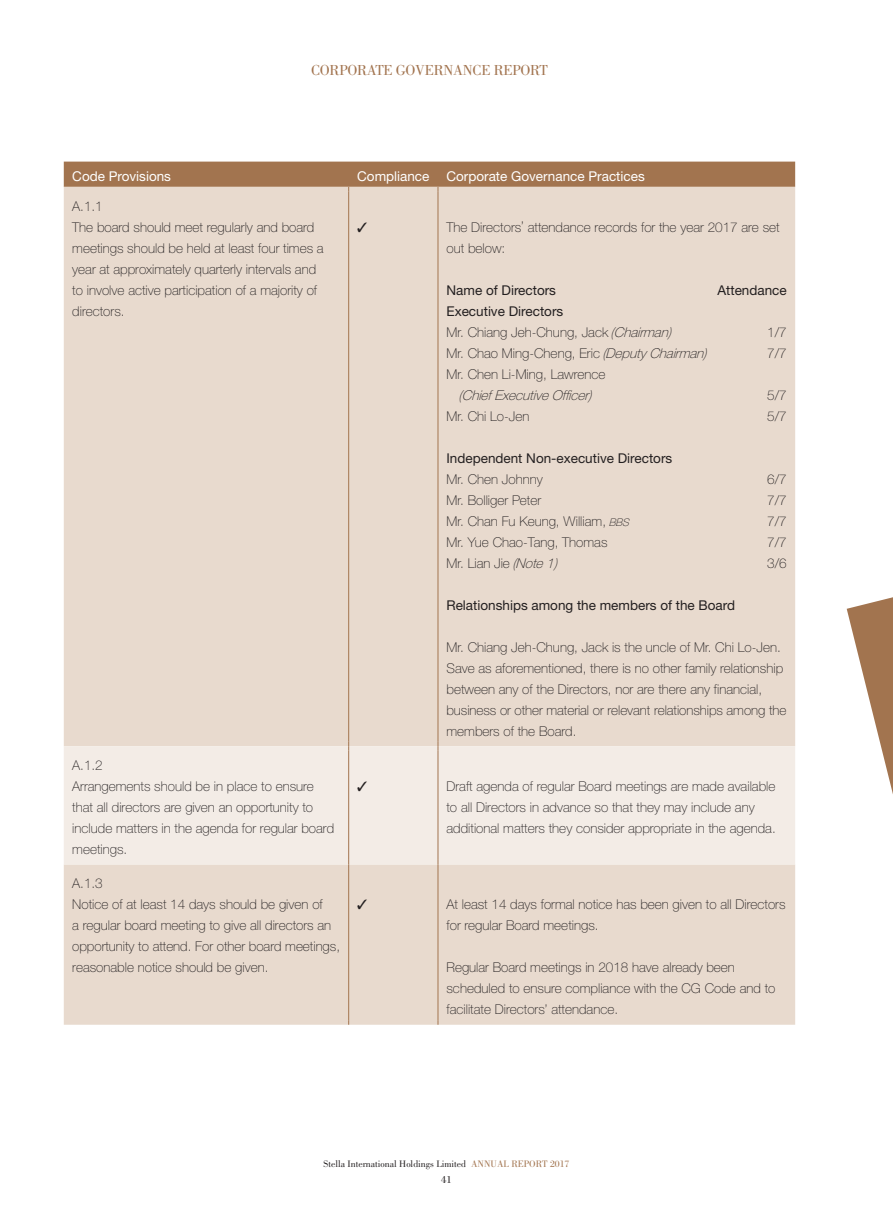
<style>
.page{position:relative;width:893px;height:1212px;background:#fff}
.page>*{position:absolute;margin:0;border:0;box-sizing:border-box;transform-origin:0 0}
.t1{font:15px "Bodoni Std";letter-spacing:-.02em;color:#a2744f}
.Body_Text{font:100 13.5px/21px "Helvetica Neue LT Std";color:#231f20}
.Body_Text-2{font:13.5px "Helvetica Neue LT Std";color:#231f20}
.Body_Text-3{font:13.5px "Helvetica Neue LT Std";color:#fff}
.Body_Text-4{font:italic 100 13.5px "Helvetica Neue LT Std";color:#231f20}
.t2{font:10.5px "Bodoni Std";color:#231f20}
.t3{font:9.75px "Bodoni Std";color:#231f20}
.s1{font-style:italic}
.s2{font-style:italic;font-size:10.5px}
.s3{color:#a2744f}
</style>
<div class="page">
<svg style="left:847px;top:597px;width:46px;height:197px"></svg>
<div style="left:64px;top:191px;width:731px;height:834px;background:#e8dace"></div>
<div style="left:64px;top:746px;width:731px;height:118px;background:#f3ece6"></div>
<svg style="left:64px;top:162px;width:731px;height:29px;background:#ac8361"></svg>
<hr style="left:348px;top:191px;width:1px;height:551px;background:#a2744f">
<hr style="left:438px;top:191px;width:1px;height:551px;background:#a2744f">
<hr style="left:348px;top:751px;width:1px;height:109px;background:#a2744f">
<hr style="left:438px;top:751px;width:1px;height:109px;background:#a2744f">
<hr style="left:348px;top:869px;width:1px;height:151px;background:#a2744f">
<hr style="left:438px;top:869px;width:1px;height:151px;background:#a2744f">
<svg style="left:358px;top:222px;width:9px;height:10px"></svg>
<svg style="left:358px;top:781px;width:9px;height:10px"></svg>
<svg style="left:358px;top:900px;width:9px;height:9px"></svg>
<p class="t1" style="left:311px;top:62px;width:238px">CORPORATE GOVERNANCE REPORT</p>
<p class="Body_Text-3" style="left:72px;top:168px;width:100px">Code Provisions</p>
<p class="Body_Text-3" style="left:357px;top:168px;width:74px">Compliance</p>
<p class="Body_Text-3" style="left:446px;top:168px;width:200px">Corporate Governance Practices</p>
<p class="Body_Text" style="left:72px;top:195px;width:32px">A.1.1</p>
<p class="Body_Text" style="left:72px;top:216px;width:253px">The board should meet regularly and board meetings should be held at least four times a year at approximately quarterly intervals and to involve active participation of a majority of directors.</p>
<p class="Body_Text" style="left:446px;top:216px;width:335px">The Directors’ attendance records for the year 2017 are set out below:</p>
<p class="Body_Text-2" style="left:446px;top:282px;width:111px">Name of Directors</p>
<p class="Body_Text-2" style="left:717px;top:282px;width:71px">Attendance</p>
<p class="Body_Text-2" style="left:446px;top:303px;width:118px">Executive Directors</p>
<p class="Body_Text" style="left:446px;top:321px;width:230px">Mr. Chiang Jeh-Chung, Jack <span class="s1">(Chairman)</span></p>
<p class="Body_Text" style="left:767px;top:321px;width:21px">1/7</p>
<p class="Body_Text" style="left:446px;top:342px;width:266px">Mr. Chao Ming-Cheng, Eric <span class="s1">(Deputy Chairman)</span></p>
<p class="Body_Text" style="left:767px;top:342px;width:21px">7/7</p>
<p class="Body_Text" style="left:446px;top:363px;width:160px">Mr. Chen Li-Ming, Lawrence</p>
<p class="Body_Text-4" style="left:459px;top:387px;width:139px">(Chief Executive Officer)</p>
<p class="Body_Text" style="left:767px;top:384px;width:21px">5/7</p>
<p class="Body_Text" style="left:446px;top:405px;width:84px">Mr. Chi Lo-Jen</p>
<p class="Body_Text" style="left:767px;top:405px;width:21px">5/7</p>
<p class="Body_Text-2" style="left:446px;top:450px;width:227px">Independent Non-executive Directors</p>
<p class="Body_Text" style="left:446px;top:468px;width:98px">Mr. Chen Johnny</p>
<p class="Body_Text" style="left:767px;top:468px;width:21px">6/7</p>
<p class="Body_Text" style="left:446px;top:489px;width:96px">Mr. Bolliger Peter</p>
<p class="Body_Text" style="left:767px;top:489px;width:21px">7/7</p>
<p class="Body_Text" style="left:446px;top:510px;width:187px">Mr. Chan Fu Keung, William, <span class="s2">BBS</span></p>
<p class="Body_Text" style="left:767px;top:510px;width:21px">7/7</p>
<p class="Body_Text" style="left:446px;top:531px;width:162px">Mr. Yue Chao-Tang, Thomas</p>
<p class="Body_Text" style="left:767px;top:531px;width:21px">7/7</p>
<p class="Body_Text" style="left:446px;top:552px;width:116px">Mr. Lian Jie <span class="s1">(Note1)</span></p>
<p class="Body_Text" style="left:767px;top:552px;width:21px">3/6</p>
<p class="Body_Text-2" style="left:446px;top:597px;width:290px">Relationships among the members of the Board</p>
<p class="Body_Text" style="left:446px;top:636px;width:341px">Mr. Chiang Jeh-Chung, Jack is the uncle of Mr. Chi Lo-Jen.<br>Save as aforementioned, there is no other family relationship between any of the Directors, nor are there any financial, business or other material or relevant relationships among the members of the Board.</p>
<p class="Body_Text" style="left:72px;top:755px;width:32px">A.1.2</p>
<p class="Body_Text" style="left:72px;top:776px;width:263px">Arrangements should be in place to ensure that all directors are given an opportunity to include matters in the agenda for regular board meetings.</p>
<p class="Body_Text" style="left:446px;top:776px;width:331px">Draft agenda of regular Board meetings are made available to all Directors in advance so that they may include any additional matters they consider appropriate in the agenda.</p>
<p class="Body_Text" style="left:72px;top:873px;width:32px">A.1.3</p>
<p class="Body_Text" style="left:72px;top:894px;width:269px">Notice of at least 14 days should be given of<br>a regular board meeting to give all directors an opportunity to attend. For other board meetings, reasonable notice should be given.</p>
<p class="Body_Text" style="left:446px;top:894px;width:340px">At least 14 days formal notice has been given to all Directors for regular Board meetings.</p>
<p class="Body_Text" style="left:446px;top:957px;width:330px">Regular Board meetings in 2018 have already been scheduled to ensure compliance with the CG Code and to facilitate Directors’ attendance.</p>
<p class="t3" style="left:323px;top:1158px;width:248px">Stella International Holdings Limited <span class="s3">ANNUAL REPORT 2017</span></p>
<p class="t2" style="left:441px;top:1174px;width:12px">41</p>
</div>
